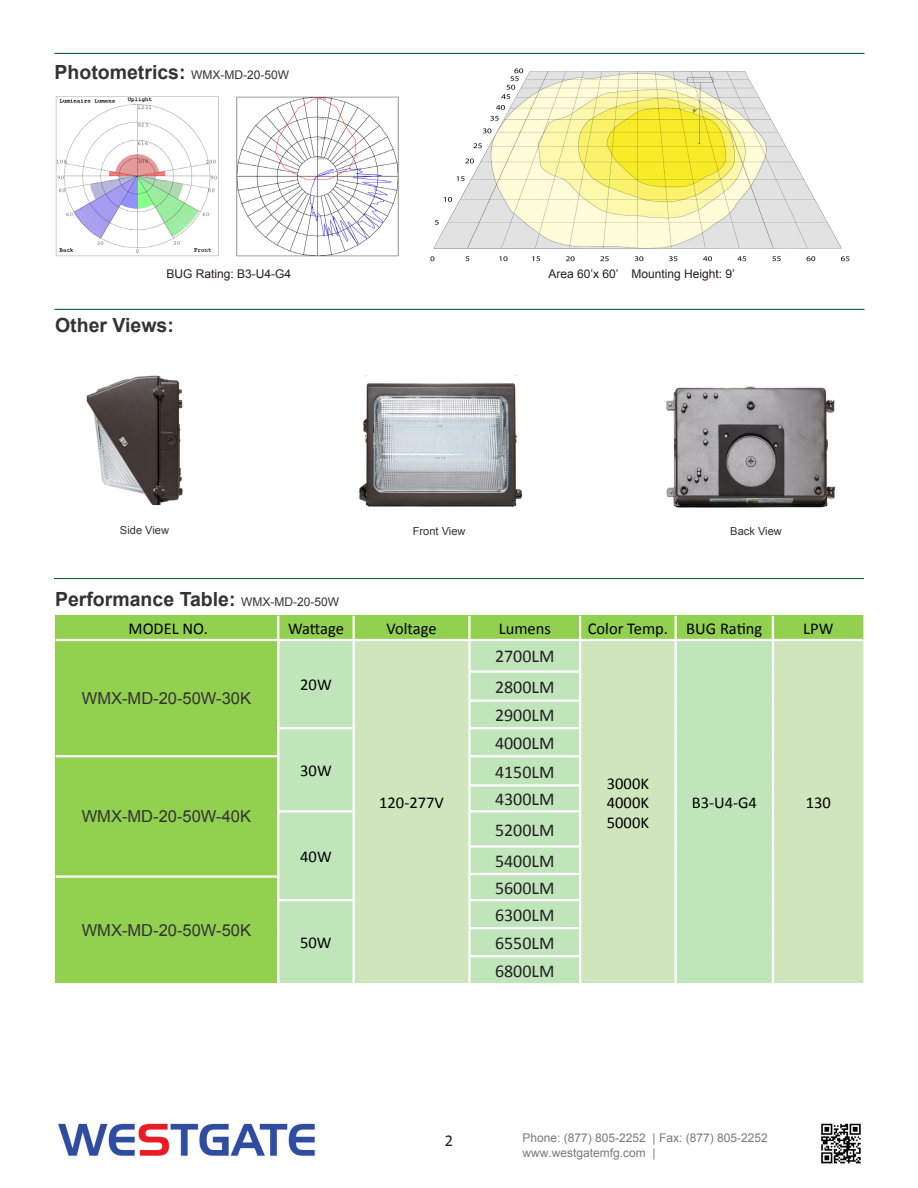
<style>
.page{position:relative;width:918px;height:1188px;background:#fff}
.page>*{position:absolute;margin:0;border:0;box-sizing:border-box;transform-origin:0 0}
.t1{font:700 19.5px "Arial";color:#333}
.t2{font:18px "Calibri";color:#231f20}
.t3{font:16.5px "Calibri";color:#000}
.t4{font:16.5px "Arial";color:#333}
.t5{font:16.5px "Calibri";color:#231f20}
.t6{font:12px/14.4px "Arial";color:#787a7d}
.t7{font:12px "Arial";color:#231f20}
.t8{font:11.1px "Arial";color:#333}
.s1{font-weight:400;font-size:12px}
</style>
<div class="page">
<hr style="left:55px;top:53px;width:810px;height:1px;background:#0d6736">
<hr style="left:55px;top:309px;width:810px;height:1px;background:#0d6736">
<img style="left:430px;top:68px;width:420px;height:194px">
<img style="left:236px;top:96px;width:163px;height:161px">
<img style="left:56px;top:96px;width:163px;height:161px">
<img style="left:58px;top:1123px;width:257px;height:34px">
<img style="left:821px;top:1123px;width:40px;height:41px">
<hr style="left:54px;top:578px;width:810px;height:1px;background:#0d6736">
<div style="left:55px;top:615px;width:808px;height:368px;background:#92d050"></div>
<div style="left:279px;top:641px;width:74px;height:342px;background:#c0e5bb"></div>
<svg style="left:355px;top:641px;width:508px;height:342px;background:#c9e5bb"></svg>
<hr style="left:277px;top:616px;width:2px;height:23px;background:#fff">
<hr style="left:353px;top:616px;width:2px;height:23px;background:#fff">
<hr style="left:468px;top:616px;width:3px;height:23px;background:#fff">
<hr style="left:579px;top:616px;width:2px;height:23px;background:#fff">
<hr style="left:675px;top:616px;width:2px;height:23px;background:#fff">
<hr style="left:772px;top:616px;width:2px;height:23px;background:#fff">
<hr style="left:277px;top:641px;width:2px;height:30px;background:#fff">
<hr style="left:353px;top:641px;width:2px;height:30px;background:#fff">
<hr style="left:468px;top:641px;width:3px;height:29px;background:#fff">
<hr style="left:579px;top:641px;width:2px;height:29px;background:#fff">
<hr style="left:675px;top:641px;width:2px;height:30px;background:#fff">
<hr style="left:772px;top:641px;width:2px;height:30px;background:#fff">
<hr style="left:277px;top:671px;width:2px;height:30px;background:#fff">
<hr style="left:353px;top:671px;width:2px;height:30px;background:#fff">
<hr style="left:468px;top:673px;width:3px;height:27px;background:#fff">
<hr style="left:579px;top:673px;width:2px;height:27px;background:#fff">
<hr style="left:675px;top:671px;width:2px;height:30px;background:#fff">
<hr style="left:772px;top:671px;width:2px;height:30px;background:#fff">
<hr style="left:277px;top:701px;width:2px;height:26px;background:#fff">
<hr style="left:353px;top:701px;width:2px;height:26px;background:#fff">
<hr style="left:468px;top:702px;width:3px;height:25px;background:#fff">
<hr style="left:579px;top:702px;width:2px;height:25px;background:#fff">
<hr style="left:675px;top:701px;width:2px;height:27px;background:#fff">
<hr style="left:772px;top:701px;width:2px;height:27px;background:#fff">
<hr style="left:277px;top:729px;width:2px;height:26px;background:#fff">
<hr style="left:353px;top:729px;width:2px;height:27px;background:#fff">
<hr style="left:468px;top:729px;width:3px;height:26px;background:#fff">
<hr style="left:579px;top:729px;width:2px;height:26px;background:#fff">
<hr style="left:675px;top:728px;width:2px;height:28px;background:#fff">
<hr style="left:772px;top:728px;width:2px;height:28px;background:#fff">
<hr style="left:277px;top:757px;width:2px;height:28px;background:#fff">
<hr style="left:353px;top:756px;width:2px;height:29px;background:#fff">
<hr style="left:468px;top:757px;width:3px;height:27px;background:#fff">
<hr style="left:579px;top:757px;width:2px;height:27px;background:#fff">
<hr style="left:675px;top:756px;width:2px;height:29px;background:#fff">
<hr style="left:772px;top:756px;width:2px;height:29px;background:#fff">
<hr style="left:277px;top:785px;width:2px;height:25px;background:#fff">
<hr style="left:353px;top:785px;width:2px;height:25px;background:#fff">
<hr style="left:468px;top:787px;width:3px;height:23px;background:#fff">
<hr style="left:579px;top:787px;width:2px;height:23px;background:#fff">
<hr style="left:675px;top:785px;width:2px;height:26px;background:#fff">
<hr style="left:772px;top:785px;width:2px;height:26px;background:#fff">
<hr style="left:277px;top:812px;width:2px;height:34px;background:#fff">
<hr style="left:353px;top:812px;width:2px;height:34px;background:#fff">
<hr style="left:468px;top:812px;width:3px;height:33px;background:#fff">
<hr style="left:579px;top:812px;width:2px;height:33px;background:#fff">
<hr style="left:675px;top:811px;width:2px;height:35px;background:#fff">
<hr style="left:772px;top:811px;width:2px;height:35px;background:#fff">
<hr style="left:277px;top:846px;width:2px;height:28px;background:#fff">
<hr style="left:353px;top:846px;width:2px;height:28px;background:#fff">
<hr style="left:468px;top:848px;width:3px;height:25px;background:#fff">
<hr style="left:579px;top:848px;width:2px;height:25px;background:#fff">
<hr style="left:675px;top:846px;width:2px;height:28px;background:#fff">
<hr style="left:772px;top:846px;width:2px;height:28px;background:#fff">
<hr style="left:277px;top:878px;width:2px;height:21px;background:#fff">
<hr style="left:353px;top:877px;width:2px;height:22px;background:#fff">
<hr style="left:468px;top:877px;width:3px;height:22px;background:#fff">
<hr style="left:579px;top:877px;width:2px;height:22px;background:#fff">
<hr style="left:675px;top:877px;width:2px;height:23px;background:#fff">
<hr style="left:772px;top:877px;width:2px;height:23px;background:#fff">
<hr style="left:277px;top:901px;width:2px;height:27px;background:#fff">
<hr style="left:353px;top:901px;width:2px;height:27px;background:#fff">
<hr style="left:468px;top:901px;width:3px;height:26px;background:#fff">
<hr style="left:579px;top:901px;width:2px;height:26px;background:#fff">
<hr style="left:675px;top:900px;width:2px;height:28px;background:#fff">
<hr style="left:772px;top:900px;width:2px;height:28px;background:#fff">
<hr style="left:277px;top:928px;width:2px;height:28px;background:#fff">
<hr style="left:353px;top:928px;width:2px;height:28px;background:#fff">
<hr style="left:468px;top:929px;width:3px;height:26px;background:#fff">
<hr style="left:579px;top:929px;width:2px;height:26px;background:#fff">
<hr style="left:675px;top:928px;width:2px;height:28px;background:#fff">
<hr style="left:772px;top:928px;width:2px;height:28px;background:#fff">
<hr style="left:277px;top:956px;width:2px;height:27px;background:#fff">
<hr style="left:353px;top:956px;width:2px;height:27px;background:#fff">
<hr style="left:468px;top:957px;width:3px;height:26px;background:#fff">
<hr style="left:579px;top:957px;width:2px;height:26px;background:#fff">
<hr style="left:675px;top:956px;width:2px;height:27px;background:#fff">
<hr style="left:772px;top:956px;width:2px;height:27px;background:#fff">
<hr style="left:56px;top:639px;width:222px;height:2px;background:#fff">
<hr style="left:278px;top:639px;width:76px;height:2px;background:#fff">
<hr style="left:354px;top:639px;width:115px;height:2px;background:#fff">
<hr style="left:469px;top:639px;width:111px;height:2px;background:#fff">
<hr style="left:580px;top:639px;width:96px;height:2px;background:#fff">
<hr style="left:676px;top:639px;width:97px;height:2px;background:#fff">
<hr style="left:773px;top:639px;width:90px;height:2px;background:#fff">
<hr style="left:468px;top:670px;width:113px;height:3px;background:#fff">
<hr style="left:468px;top:700px;width:113px;height:2px;background:#fff">
<hr style="left:277px;top:727px;width:78px;height:2px;background:#fff">
<hr style="left:468px;top:727px;width:113px;height:2px;background:#fff">
<hr style="left:56px;top:755px;width:223px;height:2px;background:#fff">
<hr style="left:468px;top:755px;width:113px;height:2px;background:#fff">
<hr style="left:468px;top:784px;width:113px;height:3px;background:#fff">
<hr style="left:277px;top:810px;width:78px;height:2px;background:#fff">
<hr style="left:468px;top:810px;width:113px;height:2px;background:#fff">
<hr style="left:468px;top:845px;width:113px;height:3px;background:#fff">
<hr style="left:468px;top:873px;width:113px;height:2px;background:#fff">
<hr style="left:56px;top:875px;width:223px;height:3px;background:#fff">
<hr style="left:277px;top:899px;width:78px;height:2px;background:#fff">
<hr style="left:468px;top:899px;width:113px;height:2px;background:#fff">
<hr style="left:468px;top:927px;width:113px;height:2px;background:#fff">
<hr style="left:468px;top:955px;width:113px;height:2px;background:#fff">
<img style="left:359px;top:383px;width:164px;height:124px">
<img style="left:666px;top:386px;width:169px;height:122px">
<img style="left:86px;top:375px;width:97px;height:131px">
<div style="left:71px;top:495px;width:56px;height:17px;background:#fff"></div>
<p class="t1" style="left:55px;top:60px;width:236px">Photometrics: <span class="s1">WMX-MD-20-50W</span></p>
<p class="t7" style="left:167px;top:266px;width:126px">BUG Rating: B3-U4-G4</p>
<p class="t7" style="left:548px;top:266px;width:188px">Area 60’x 60’ Mounting Height: 9’</p>
<p class="t1" style="left:55px;top:312px;width:120px">Other Views:</p>
<p class="t8" style="left:120px;top:523px;width:51px">Side View</p>
<p class="t8" style="left:413px;top:524px;width:54px">Front View</p>
<p class="t8" style="left:730px;top:524px;width:53px">Back View</p>
<p class="t1" style="left:55px;top:586px;width:286px">Performance Table: <span class="s1">WMX-MD-20-50W</span></p>
<p class="t3" style="left:129px;top:618px;width:81px">MODEL NO.</p>
<p class="t3" style="left:288px;top:618px;width:57px">Wattage</p>
<p class="t3" style="left:386px;top:618px;width:52px">Voltage</p>
<p class="t3" style="left:499px;top:618px;width:54px">Lumens</p>
<p class="t3" style="left:588px;top:618px;width:82px">Color Temp.</p>
<p class="t3" style="left:686px;top:618px;width:78px">BUG Rating</p>
<p class="t3" style="left:803px;top:618px;width:32px">LPW</p>
<p class="t4" style="left:82px;top:688px;width:171px">WMX-MD-20-50W-30K</p>
<p class="t4" style="left:82px;top:806px;width:171px">WMX-MD-20-50W-40K</p>
<p class="t4" style="left:82px;top:920px;width:171px">WMX-MD-20-50W-50K</p>
<p class="t3" style="left:300px;top:675px;width:33px">20W</p>
<p class="t3" style="left:300px;top:760px;width:33px">30W</p>
<p class="t3" style="left:300px;top:846px;width:33px">40W</p>
<p class="t3" style="left:300px;top:933px;width:33px">50W</p>
<p class="t3" style="left:379px;top:793px;width:66px">120-277V</p>
<p class="t2" style="left:495px;top:645px;width:61px">2700LM</p>
<p class="t2" style="left:495px;top:676px;width:61px">2800LM</p>
<p class="t2" style="left:495px;top:704px;width:61px">2900LM</p>
<p class="t2" style="left:495px;top:732px;width:61px">4000LM</p>
<p class="t2" style="left:495px;top:760px;width:61px">4150LM</p>
<p class="t2" style="left:495px;top:788px;width:61px">4300LM</p>
<p class="t2" style="left:495px;top:819px;width:61px">5200LM</p>
<p class="t2" style="left:495px;top:850px;width:61px">5400LM</p>
<p class="t2" style="left:495px;top:877px;width:61px">5600LM</p>
<p class="t2" style="left:495px;top:904px;width:61px">6300LM</p>
<p class="t2" style="left:495px;top:932px;width:61px">6550LM</p>
<p class="t2" style="left:495px;top:960px;width:61px">6800LM</p>
<p class="t3" style="left:607px;top:773px;width:44px">3000K</p>
<p class="t3" style="left:607px;top:793px;width:44px">4000K</p>
<p class="t3" style="left:607px;top:812px;width:44px">5000K</p>
<p class="t3" style="left:692px;top:793px;width:67px">B3-U4-G4</p>
<p class="t3" style="left:806px;top:793px;width:27px">130</p>
<p class="t5" style="left:445px;top:1131px;width:10px">2</p>
<p class="t6" style="left:522px;top:1131px;width:247px">Phone: (877) 805-2252 | Fax: (877) 805-2252 www.westgatemfg.com |</p>
</div>
